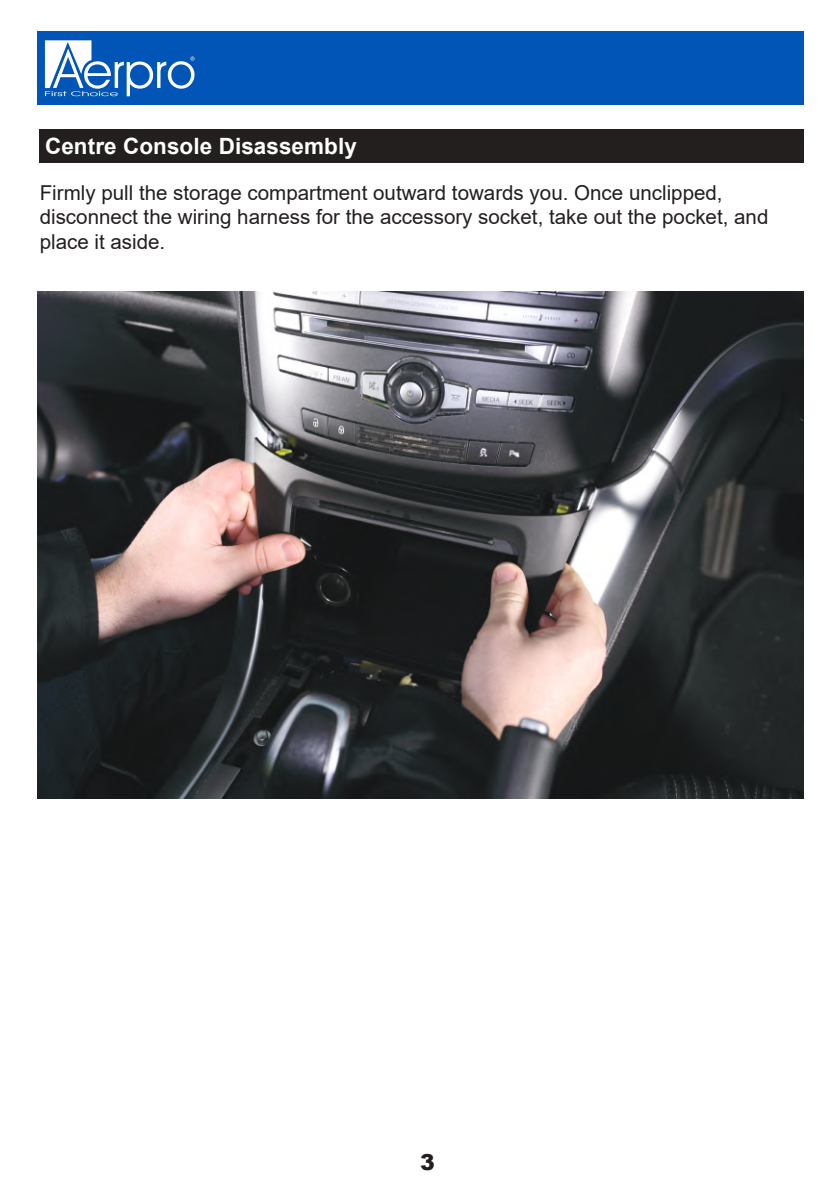
<style>
.page{position:relative;width:840px;height:1191px;background:#fff}
.page>*{position:absolute;margin:0;border:0;box-sizing:border-box;transform-origin:0 0}
.t1{font:700 22.4px "Arial";letter-spacing:.005em;color:#fff}
.t2{font:900 22px "Arial";color:#241f1f}
.t3{font:20.6px/24.6px "Arial";color:#241f1f}
</style>
<div class="page">
<div style="left:39px;top:129px;width:764px;height:33px;background:#241f1f"></div>
<img style="left:38px;top:292px;width:765px;height:506px">
<div style="left:37px;top:31px;width:766px;height:73px;background:#0055b7"></div>
<svg style="left:45px;top:40px;width:149px;height:56px"></svg>
<p class="t1" style="left:45px;top:131px;width:313px">Centre Console Disassembly</p>
<p class="t3" style="left:40px;top:180px;width:729px">Firmly pull the storage compartment outward towards you. Once unclipped, disconnect the wiring harness for the accessory socket, take out the pocket, and place it aside.</p>
<p class="t2" style="left:420px;top:1145px;width:16px">3</p>
</div>
